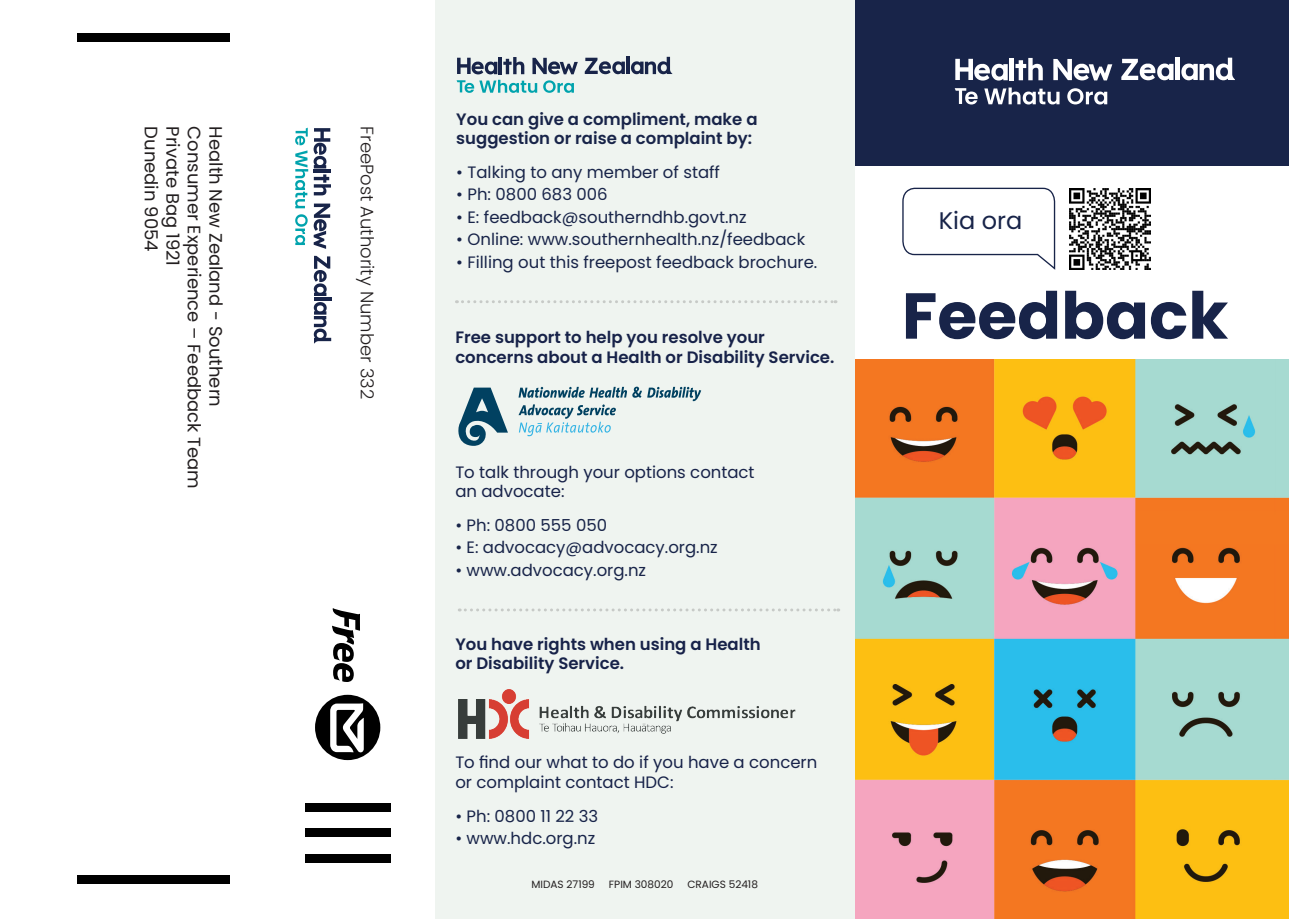
<style>
.page{position:relative;width:1289px;height:919px;background:#fff}
.page>*{position:absolute;margin:0;border:0;box-sizing:border-box;transform-origin:0 0}
.t1{font:700 64.8px "Poppins";color:#182449}
.t2{font:24px "Poppins";color:#182449}
.t3{font:18px "Poppins";color:#231f20}
.t4{font:300 18px "Poppins";color:#231f20}
.t5{font:16.5px "Poppins";color:#182449}
.t6{font:600 16.5px/19.8px "Poppins";color:#172249}
.t7{font:16.5px/19.8px "Poppins";color:#172249}
.t8{font:600 16.5px/19.8px "Poppins";color:#182449}
.t9{font:10.5px "Poppins";color:#231f20}
</style>
<div class="page">
<img style="left:1274px;top:359px;width:14px;height:470px">
<div style="left:855px;top:0;width:433px;height:166px;background:#182449"></div>
<svg style="left:902px;top:187px;width:153px;height:83px"></svg>
<div style="left:305px;top:828px;width:85px;height:9px;background:#000"></div>
<div style="left:305px;top:854px;width:85px;height:8px;background:#000"></div>
<div style="left:305px;top:802px;width:85px;height:9px;background:#000"></div>
<div style="left:315px;top:694px;width:65px;height:66px;background:#000;border-radius:50%"></div>
<svg style="left:330px;top:703px;width:34px;height:49px"></svg>
<svg style="left:332px;top:608px;width:28px;height:74px"></svg>
<div style="left:77px;top:875px;width:152px;height:9px;background:#000"></div>
<div style="left:77px;top:34px;width:152px;height:8px;background:#000"></div>
<img style="left:1274px;top:829px;width:14px;height:89px">
<img style="left:855px;top:359px;width:419px;height:559px">
<div style="left:435px;top:0;width:420px;height:918px;background:#eff4f0"></div>
<svg style="left:1015px;top:58px;width:27px;height:22px"></svg>
<hr style="left:1009px;top:58px;width:4px;height:22px;background:#fff">
<hr style="left:1175px;top:58px;width:4px;height:22px;background:#fff">
<svg style="left:955px;top:59px;width:52px;height:22px"></svg>
<svg style="left:1121px;top:59px;width:52px;height:21px"></svg>
<svg style="left:1181px;top:58px;width:53px;height:22px"></svg>
<svg style="left:1053px;top:59px;width:59px;height:21px"></svg>
<svg style="left:954px;top:88px;width:23px;height:16px"></svg>
<svg style="left:984px;top:87px;width:75px;height:17px"></svg>
<svg style="left:1067px;top:88px;width:40px;height:16px"></svg>
<hr style="left:314px;top:297px;width:17px;height:4px;background:#182449">
<svg style="left:314px;top:256px;width:16px;height:40px"></svg>
<svg style="left:314px;top:302px;width:17px;height:41px"></svg>
<svg style="left:295px;top:128px;width:36px;height:121px"></svg>
<svg style="left:458px;top:387px;width:50px;height:59px"></svg>
<svg style="left:518px;top:386px;width:183px;height:50px"></svg>
<img style="left:458px;top:689px;width:338px;height:49px">
<svg style="left:456px;top:300px;width:380px;height:3px"></svg>
<svg style="left:459px;top:608px;width:379px;height:3px"></svg>
<img style="left:1069px;top:188px;width:81px;height:81px">
<svg style="left:503px;top:57px;width:21px;height:17px"></svg>
<hr style="left:498px;top:57px;width:4px;height:17px;background:#182449">
<hr style="left:626px;top:57px;width:3px;height:17px;background:#182449">
<svg style="left:457px;top:58px;width:40px;height:16px"></svg>
<svg style="left:584px;top:58px;width:41px;height:16px"></svg>
<svg style="left:631px;top:57px;width:41px;height:17px"></svg>
<svg style="left:532px;top:58px;width:46px;height:16px"></svg>
<svg style="left:456px;top:80px;width:81px;height:13px"></svg>
<svg style="left:543px;top:80px;width:31px;height:13px"></svg>
<p class="t3" style="left:161px;top:126px;width:127px;rotate:90deg">Dunedin 9054</p>
<p class="t3" style="left:183px;top:126px;width:141px;rotate:90deg">Private Bag 1921</p>
<p class="t3" style="left:205px;top:126px;width:364px;rotate:90deg">Consumer Experience – Feedback Team</p>
<p class="t3" style="left:226px;top:126px;width:282px;rotate:90deg">Health New Zealand - Southern</p>
<p class="t4" style="left:377px;top:126px;width:274px;rotate:90deg">FreePost Authority Number 332</p>
<p class="t8" style="left:456px;top:109px;width:303px">You can give a compliment, make a suggestion or raise a complaint by:</p>
<p class="t5" style="left:456px;top:162px;width:265px">• Talking to any member of staff</p>
<p class="t5" style="left:456px;top:185px;width:153px">• Ph: 0800 683 006</p>
<p class="t5" style="left:456px;top:207px;width:292px">• E: feedback@southerndhb.govt.nz</p>
<p class="t5" style="left:456px;top:230px;width:350px">• Online: www.southernhealth.nz/feedback</p>
<p class="t5" style="left:456px;top:252px;width:362px">• Filling out this freepost feedback brochure.</p>
<p class="t6" style="left:455px;top:328px;width:380px">Free support to help you resolve your concerns about a Health or Disability Service.</p>
<p class="t7" style="left:455px;top:462px;width:301px">To talk through your options contact an advocate:</p>
<p class="t5" style="left:455px;top:515px;width:153px">• Ph: 0800 555 050</p>
<p class="t5" style="left:455px;top:538px;width:264px">• E: advocacy@advocacy.org.nz</p>
<p class="t5" style="left:455px;top:560px;width:192px">• www.advocacy.org.nz</p>
<p class="t6" style="left:455px;top:634px;width:307px">You have rights when using a Health</p>
<p class="t6" style="left:455px;top:653px;width:170px">or Disability Service.</p>
<p class="t7" style="left:455px;top:752px;width:363px">To find our what to do if you have a concern or complaint contact HDC:</p>
<p class="t5" style="left:455px;top:806px;width:144px">• Ph: 0800 11 22 33</p>
<p class="t5" style="left:455px;top:828px;width:141px">• www.hdc.org.nz</p>
<p class="t9" style="left:531px;top:877px;width:65px">MIDAS 27199</p>
<p class="t9" style="left:609px;top:877px;width:66px">FPIM 308020</p>
<p class="t9" style="left:687px;top:877px;width:72px">CRAIGS 52418</p>
<p class="t2" style="left:938px;top:207px;width:85px">Kia ora</p>
<p class="t1" style="left:901px;top:278px;width:328px">Feedback</p>
</div>
